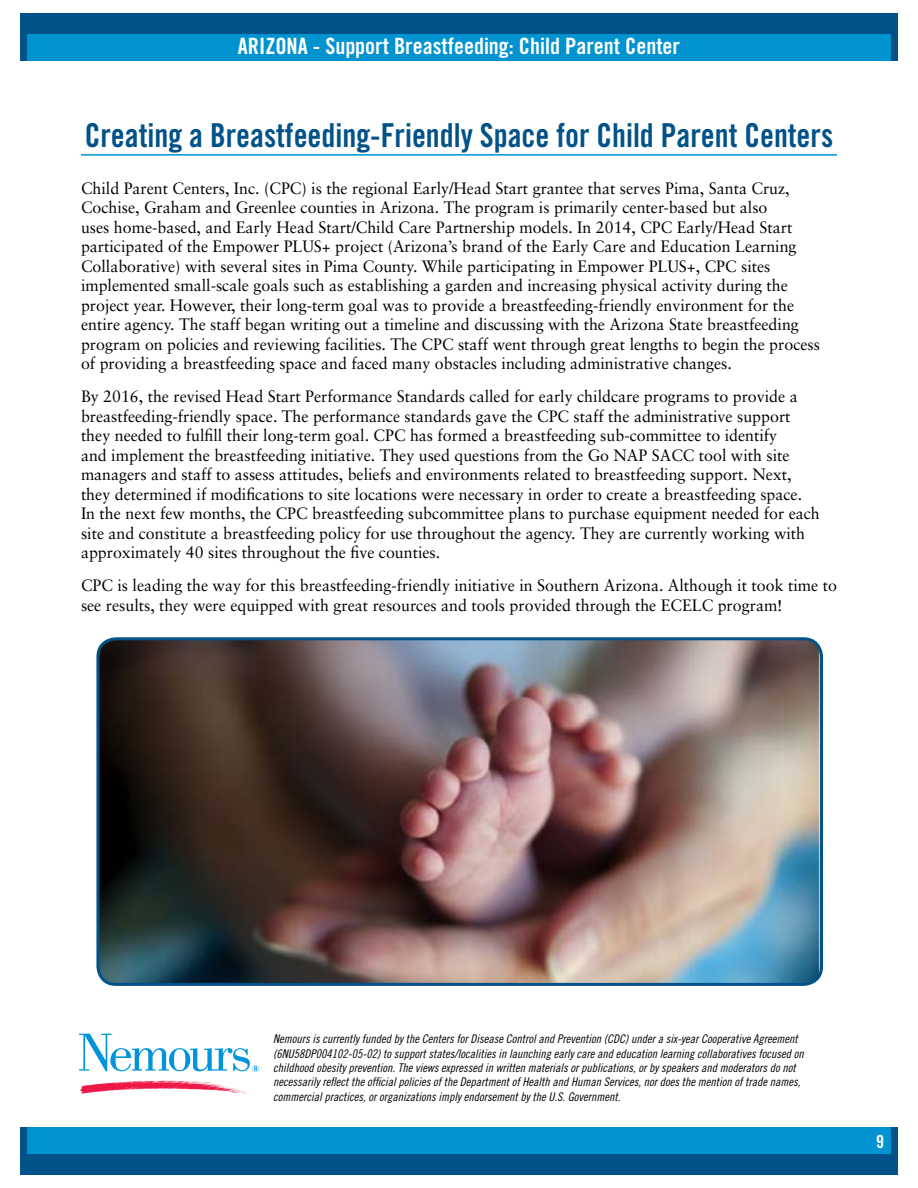
<style>
.page{position:relative;width:918px;height:1188px;background:#fff}
.page>*{position:absolute;margin:0;border:0;box-sizing:border-box;transform-origin:0 0}
.t1{font:33px "Trade Gothic Bold Cond Twenty";color:#005288;scale:.95 1}
.t2{font:22.5px "Trade Gothic Bold Cond Twenty";color:#fff}
.t3{font:18px "Trade Gothic Bold Cond Twenty";color:#fff}
.t4{font:16.5px/19.5px "Sabon";color:#000}
.t5{font:12px/14.4px "Trade Gothic Cond Eighteen Obl";color:#000}
</style>
<div class="page">
<div style="left:20px;top:14px;width:878px;height:47px;background:#005288"></div>
<div style="left:20px;top:1127px;width:878px;height:47px;background:#005288"></div>
<div style="left:27px;top:1127px;width:864px;height:27px;background:#0093d0"></div>
<hr style="left:81px;top:154px;width:756px;height:2px;background:#0093d0">
<img style="left:100px;top:641px;width:719px;height:341px">
<div style="left:96px;top:637px;width:727px;height:349px;border:3px solid #005288;border-radius:18px"></div>
<div style="left:27px;top:34px;width:864px;height:27px;background:#0093d0"></div>
<svg style="left:80px;top:1081px;width:171px;height:13px"></svg>
<svg style="left:79px;top:1034px;width:180px;height:38px"></svg>
<h2 class="t2" style="left:238px;top:33px;width:444px">ARIZONA - Support Breastfeeding: Child Parent Center</h2>
<h1 class="t1" style="left:85px;top:116px;width:789px">Creating a Breastfeeding-Friendly Space for Child Parent Centers</h1>
<p class="t4" style="left:81px;top:178px;width:740px">Child Parent Centers, Inc. (CPC) is the regional Early/Head Start grantee that serves Pima, Santa Cruz, Cochise, Graham and Greenlee counties in Arizona. The program is primarily center-based but also<br>uses home-based, and Early Head Start/Child Care Partnership models. In 2014, CPC Early/Head Start participated of the Empower PLUS+ project (Arizona’s brand of the Early Care and Education Learning Collaborative) with several sites in Pima County. While participating in Empower PLUS+, CPC sites implemented small-scale goals such as establishing a garden and increasing physical activity during the project year. However, their long-term goal was to provide a breastfeeding-friendly environment for the entire agency. The staff began writing out a timeline and discussing with the Arizona State breastfeeding program on policies and reviewing facilities. The CPC staff went through great lengths to begin the process of providing a breastfeeding space and faced many obstacles including administrative changes.</p>
<p class="t4" style="left:81px;top:387px;width:740px">By 2016, the revised Head Start Performance Standards called for early childcare programs to provide a breastfeeding-friendly space. The performance standards gave the CPC staff the administrative support they needed to fulfill their long-term goal. CPC has formed a breastfeeding sub-committee to identify<br>and implement the breastfeeding initiative. They used questions from the Go NAP SACC tool with site managers and staff to assess attitudes, beliefs and environments related to breastfeeding support. Next, they determined if modifications to site locations were necessary in order to create a breastfeeding space.<br>In the next few months, the CPC breastfeeding subcommittee plans to purchase equipment needed for each site and constitute a breastfeeding policy for use throughout the agency. They are currently working with approximately 40 sites throughout the five counties.</p>
<p class="t4" style="left:81px;top:576px;width:757px">CPC is leading the way for this breastfeeding-friendly initiative in Southern Arizona. Although it took time to see results, they were equipped with great resources and tools provided through the ECELC program!</p>
<p class="t5" style="left:273px;top:1032px;width:532px">Nemours is currently funded by the Centers for Disease Control and Prevention (CDC) under a six-year Cooperative Agreement (6NU58DP004102-05-02) to support states/localities in launching early care and education learning collaboratives focused on childhood obesity prevention. The views expressed in written materials or publications, or by speakers and moderators do not necessarily reflect the official policies of the Department of Health and Human Services, nor does the mention of trade names, commercial practices, or organizations imply endorsement by the U.S. Government.</p>
<p class="t3" style="left:876px;top:1130px;width:9px">9</p>
</div>
